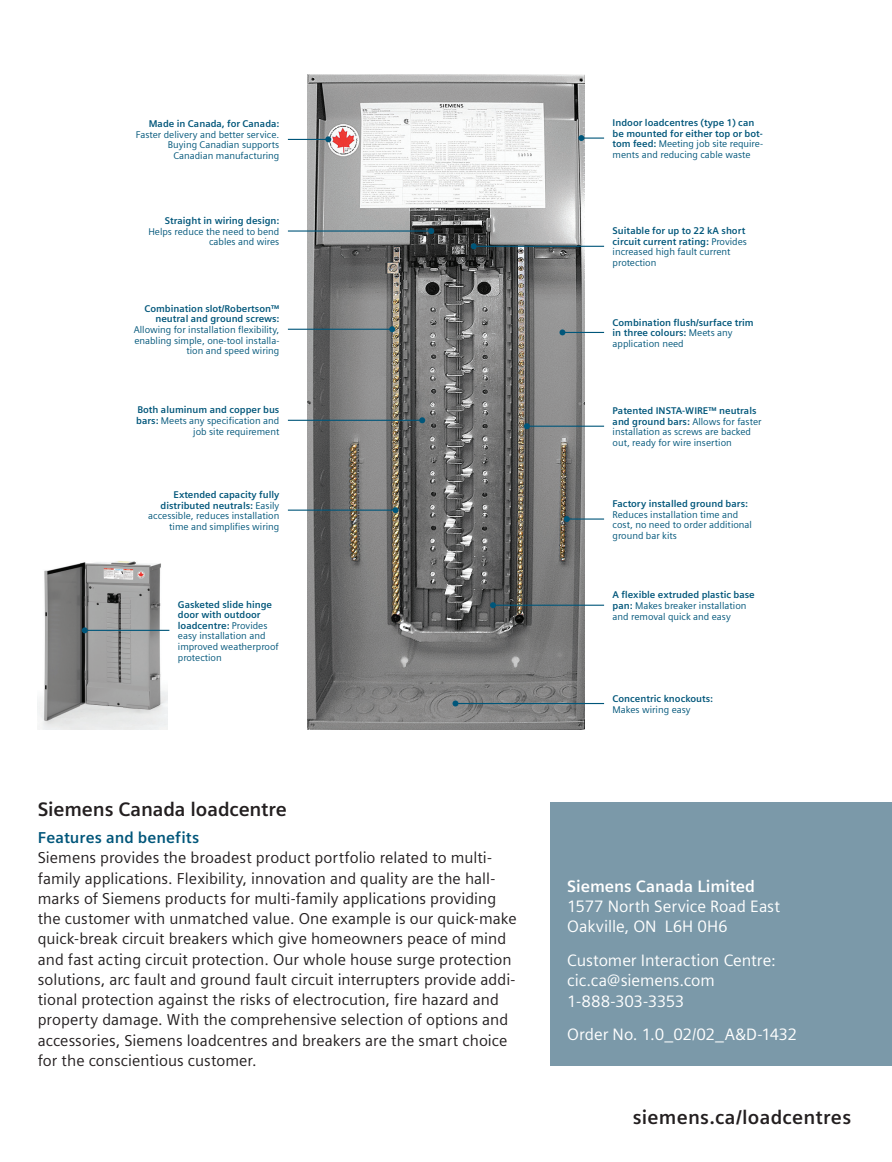
<style>
.page{position:relative;width:892px;height:1162px;background:#fff}
.page>*{position:absolute;margin:0;border:0;box-sizing:border-box;transform-origin:0 0}
.t1{font:700 19.5px "Siemens Sans OT";color:#231f20}
.t2{font:16.5px/20.2px "Siemens Sans OT";letter-spacing:-.005em;color:#fff}
.t3{font:700 16.5px "Siemens Sans OT";letter-spacing:-.005em;color:#fff}
.t4{font:15.75px/20.2px "Siemens Sans OT";letter-spacing:.005em;color:#231f20}
.t5{font:700 15.75px "Siemens Sans OT";letter-spacing:.005em;color:#00567a}
.t6{font:9.75px/10.6px "Siemens Sans OT";color:#00567a;text-align:right}
.t7{font:700 9.75px/10.6px "Siemens Sans OT";color:#00567a}
.s1{font-weight:700}
.s2{font-weight:400}
</style>
<div class="page">
<div style="left:550px;top:802px;width:341px;height:263px;background:#7b99a9"></div>
<img style="left:307px;top:74px;width:278px;height:655px">
<hr style="left:288px;top:139px;width:38px;height:1px;background:#00567a">
<svg style="left:325px;top:136px;width:6px;height:6px"></svg>
<hr style="left:564px;top:332px;width:40px;height:1px;background:#00567a">
<svg style="left:559px;top:329px;width:6px;height:6px"></svg>
<hr style="left:583px;top:137px;width:21px;height:2px;background:#00567a">
<svg style="left:578px;top:135px;width:6px;height:6px"></svg>
<hr style="left:495px;top:604px;width:109px;height:1px;background:#00567a">
<svg style="left:490px;top:602px;width:6px;height:6px"></svg>
<hr style="left:457px;top:703px;width:147px;height:1px;background:#00567a">
<svg style="left:452px;top:700px;width:6px;height:6px"></svg>
<hr style="left:476px;top:246px;width:128px;height:1px;background:#00567a">
<svg style="left:470px;top:243px;width:6px;height:6px"></svg>
<hr style="left:529px;top:425px;width:75px;height:2px;background:#00567a">
<svg style="left:524px;top:423px;width:6px;height:6px"></svg>
<hr style="left:569px;top:518px;width:35px;height:1px;background:#00567a">
<svg style="left:563px;top:516px;width:6px;height:6px"></svg>
<hr style="left:288px;top:230px;width:141px;height:1px;background:#00567a">
<svg style="left:428px;top:228px;width:6px;height:6px"></svg>
<hr style="left:288px;top:329px;width:102px;height:1px;background:#00567a">
<svg style="left:389px;top:326px;width:6px;height:6px"></svg>
<hr style="left:288px;top:420px;width:132px;height:1px;background:#00567a">
<svg style="left:419px;top:417px;width:6px;height:6px"></svg>
<hr style="left:288px;top:509px;width:107px;height:1px;background:#00567a">
<svg style="left:392px;top:507px;width:6px;height:6px"></svg>
<img style="left:38px;top:561px;width:129px;height:168px">
<hr style="left:85px;top:629px;width:84px;height:2px;background:#00567a">
<svg style="left:82px;top:627px;width:6px;height:6px"></svg>
<p class="t7" style="left:149px;top:118px;width:132px">Made in Canada, for Canada:</p>
<p class="t6" style="left:136px;top:129px;width:145px">Faster delivery and better service.<br>Buying Canadian supports<br>Canadian manufacturing</p>
<p class="t7" style="left:165px;top:215px;width:116px">Straight in wiring design:</p>
<p class="t6" style="left:148px;top:226px;width:132px">Helps reduce the need to bend cables and wires</p>
<p class="t7" style="left:144px;top:303px;width:136px;text-align:right">Combination slot/Robertson™ neutral and ground screws:</p>
<p class="t6" style="left:134px;top:324px;width:147px">Allowing for installation flexibility, enabling simple, one-tool installa&shy;tion and speed wiring</p>
<p class="t6" style="left:136px;top:405px;width:145px"><span class="s1">Both aluminum and copper bus bars:</span> Meets any specification and job site requirement</p>
<p class="t6" style="left:148px;top:489px;width:133px"><span class="s1">Extended capacity fully distributed neutrals:</span> Easily accessible, reduces installation time and simplifies wiring</p>
<p class="t6" style="left:178px;top:599px;width:102px;text-align:left"><span class="s1">Gasketed slide hinge door with outdoor loadcentre:</span> Provides easy installation and improved weatherproof protection</p>
<h1 class="t1" style="left:38px;top:798px;width:251px">Siemens Canada loadcentre</h1>
<h3 class="t5" style="left:38px;top:828px;width:163px">Features and benefits</h3>
<p class="t4" style="left:38px;top:847px;width:480px">Siemens provides the broadest product portfolio related to multi&shy;family applications. Flexibility, innovation and quality are the hall&shy;marks of Siemens products for multi-family applications providing the customer with unmatched value. One example is our quick-make quick-break circuit breakers which give homeowners peace of mind and fast acting circuit protection. Our whole house surge protection solutions, arc fault and ground fault circuit interrupters provide addi&shy;tional protection against the risks of electrocution, fire hazard and property damage. With the comprehensive selection of options and accessories, Siemens loadcentres and breakers are the smart choice for the conscientious customer.</p>
<p class="t7" style="left:612px;top:117px;width:152px">Indoor loadcentres (type 1) can be mounted for either top or bot&shy;tom feed: <span class="s2">Meeting job site require&shy;ments and reducing cable waste</span></p>
<p class="t7" style="left:612px;top:225px;width:136px">Suitable for up to 22 kA short circuit current rating: <span class="s2">Provides increased high fault current protection</span></p>
<p class="t7" style="left:612px;top:317px;width:142px">Combination flush/surface trim in three colours: <span class="s2">Meets any application need</span></p>
<p class="t6" style="left:612px;top:405px;width:150px;text-align:left"><span class="s1">Patented INSTA-WIRE™ neutrals and ground bars:</span> Allows for faster installation as screws are backed out, ready for wire insertion</p>
<p class="t7" style="left:612px;top:498px;width:137px">Factory installed ground bars:</p>
<p class="t6" style="left:612px;top:509px;width:141px;text-align:left">Reduces installation time and cost, no need to order additional ground bar kits</p>
<p class="t6" style="left:612px;top:589px;width:144px;text-align:left"><span class="s1">A flexible extruded plastic base pan:</span> Makes breaker installation and removal quick and easy</p>
<p class="t7" style="left:612px;top:693px;width:102px">Concentric knockouts:</p>
<p class="t6" style="left:612px;top:704px;width:80px">Makes wiring easy</p>
<h2 class="t3" style="left:567px;top:876px;width:189px">Siemens Canada Limited</h2>
<h2 class="t2" style="left:567px;top:896px;width:214px">1577 North Service Road East<br>Oakville, ON L6H 0H6</h2>
<h2 class="t2" style="left:567px;top:950px;width:210px">Customer Interaction Centre: cic.ca@siemens.com<br>1-888-303-3353</h2>
<h2 class="t2" style="left:567px;top:1024px;width:231px">Order No. 1.0_02/02_A&amp;D-1432</h2>
<h1 class="t1" style="left:632px;top:1106px;width:220px">siemens.ca/loadcentres</h1>
</div>
